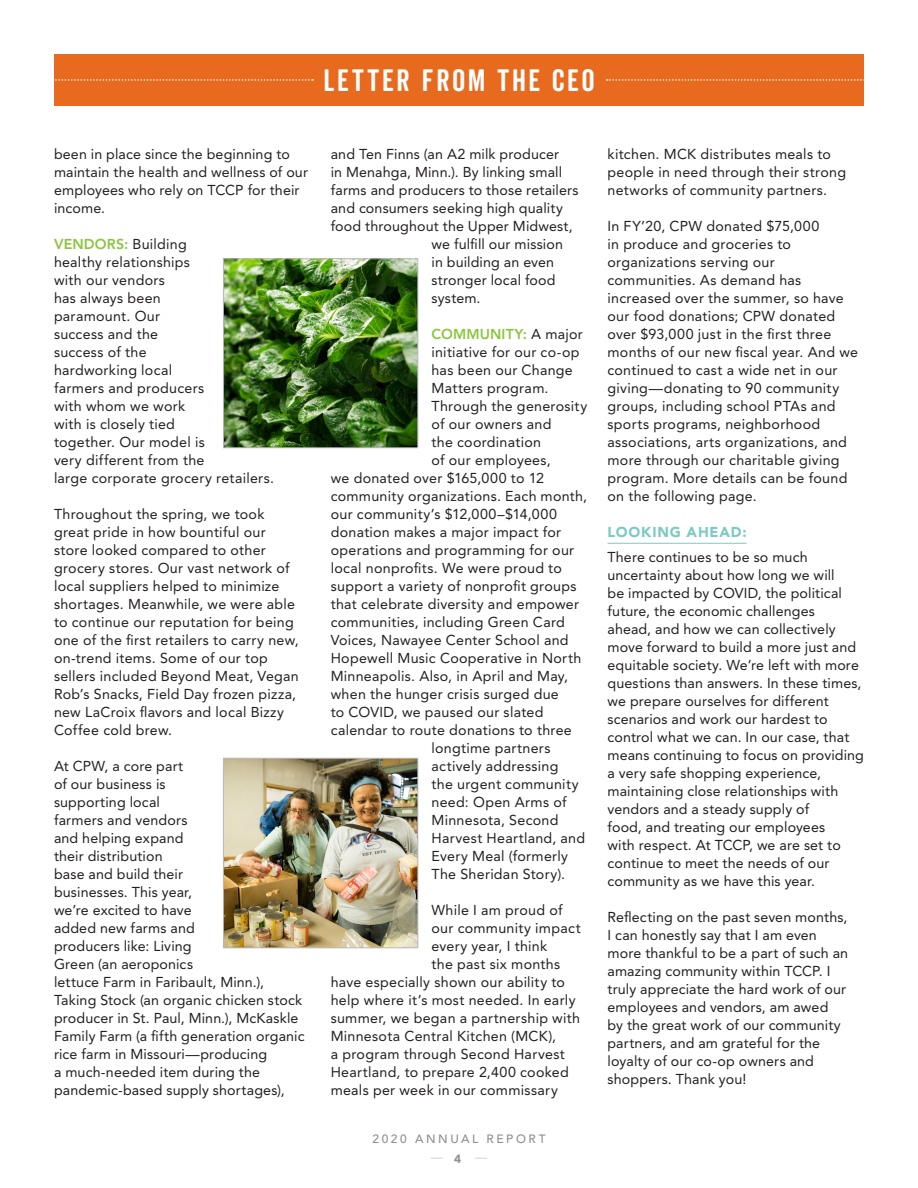
<style>
.page{position:relative;width:918px;height:1188px;background:#fff}
.page>*{position:absolute;margin:0;border:0;box-sizing:border-box;transform-origin:0 0}
.t1{font:30px "Veneer Clean Soft";letter-spacing:.095em;color:#fff}
.t2{font:14.25px/18px "Avenir LT Std";letter-spacing:.015em;color:#231f20}
.t3{font:800 14.25px "Avenir LT Std";letter-spacing:.01em;color:#8bc63e}
.t4{font:900 14.25px "Avenir LT Std";letter-spacing:.06em;color:#7acbc3}
.t5{font:500 12px "Avenir LT Std";letter-spacing:.22em;color:#8d8f92}
.t6{font:12px "Avenir LT Std";color:#c9cacc}
.s1{font-weight:800;color:#8bc63e}
.s2{font-weight:400;color:#231f20}
.s3{font-weight:900;color:#8d8f92}
</style>
<div class="page">
<hr style="left:608px;top:543px;width:139px;height:1px;background:#7acbc3">
<img style="left:225px;top:760px;width:191px;height:186px">
<div style="left:223px;top:758px;width:195px;height:190px;border:1px solid #b8b9bc"></div>
<div style="left:54px;top:54px;width:810px;height:52px;background:#e86a1f"></div>
<svg style="left:55px;top:79px;width:258px;height:2px"></svg>
<svg style="left:607px;top:79px;width:257px;height:2px"></svg>
<img style="left:225px;top:261px;width:191px;height:185px">
<div style="left:223px;top:259px;width:195px;height:189px;border:1px solid #b8b9bc"></div>
<p class="t1" style="left:323px;top:63px;width:273px">LETTER FROM THE CEO</p>
<p class="t2" style="left:54px;top:145px;width:256px">been in place since the beginning to maintain the health and wellness of our employees who rely on TCCP for their income.</p>
<p class="t2" style="left:54px;top:235px;width:222px"><span class="s1">VENDORS:</span> Building<br>healthy relationships<br>with our vendors<br>has always been<br>paramount. Our<br>success and the<br>success of the<br>hardworking local<br>farmers and producers<br>with whom we work<br>with is closely tied<br>together. Our model is<br>very different from the<br>large corporate grocery retailers.</p>
<p class="t2" style="left:54px;top:505px;width:246px">Throughout the spring, we took great pride in how bountiful our store looked compared to other grocery stores. Our vast network of local suppliers helped to minimize shortages. Meanwhile, we were able to continue our reputation for being one of the first retailers to carry new, on-trend items. Some of our top sellers included Beyond Meat, Vegan Rob’s Snacks, Field Day frozen pizza, new LaCroix flavors and local Bizzy Coffee cold brew.</p>
<p class="t2" style="left:54px;top:757px;width:252px">At CPW, a core part<br>of our business is<br>supporting local<br>farmers and vendors<br>and helping expand<br>their distribution<br>base and build their<br>businesses. This year,<br>we’re excited to have<br>added new farms and<br>producers like: Living<br>Green (an aeroponics<br>lettuce Farm in Faribault, Minn.),<br>Taking Stock (an organic chicken stock producer in St. Paul, Minn.), McKaskle<br>Family Farm (a fifth generation organic rice farm in Missouri—producing<br>a much-needed item during the pandemic-based supply shortages),</p>
<p class="t2" style="left:331px;top:145px;width:230px">and Ten Finns (an A2 milk producer</p>
<p class="t2" style="left:331px;top:163px;width:233px">in Menahga, Minn.). By linking small</p>
<p class="t2" style="left:331px;top:181px;width:249px">farms and producers to those retailers</p>
<p class="t2" style="left:331px;top:199px;width:234px">and consumers seeking high quality</p>
<p class="t2" style="left:331px;top:217px;width:243px">food throughout the Upper Midwest,</p>
<p class="t2" style="left:432px;top:235px;width:133px">we fulfill our mission</p>
<p class="t2" style="left:432px;top:253px;width:124px">in building an even</p>
<p class="t2" style="left:432px;top:271px;width:126px">stronger local food</p>
<p class="t2" style="left:432px;top:289px;width:51px">system.</p>
<p class="t3" style="left:432px;top:326px;width:153px">COMMUNITY: <span class="s2">A major</span></p>
<p class="t2" style="left:432px;top:343px;width:150px">initiative for our co-op</p>
<p class="t2" style="left:432px;top:361px;width:143px">has been our Change</p>
<p class="t2" style="left:432px;top:379px;width:119px">Matters program.</p>
<p class="t2" style="left:432px;top:397px;width:157px">Through the generosity</p>
<p class="t2" style="left:432px;top:415px;width:122px">of our owners and</p>
<p class="t2" style="left:432px;top:433px;width:111px">the coordination</p>
<p class="t2" style="left:432px;top:451px;width:121px">of our employees,</p>
<p class="t2" style="left:331px;top:469px;width:215px">we donated over $165,000 to 12</p>
<p class="t2" style="left:331px;top:487px;width:258px">community organizations. Each month,</p>
<p class="t2" style="left:331px;top:505px;width:228px">our community’s $12,000–$14,000</p>
<p class="t2" style="left:331px;top:523px;width:232px">donation makes a major impact for</p>
<p class="t2" style="left:331px;top:541px;width:245px">operations and programming for our</p>
<p class="t2" style="left:331px;top:559px;width:233px">local nonprofits. We were proud to</p>
<p class="t2" style="left:331px;top:577px;width:247px">support a variety of nonprofit groups</p>
<p class="t2" style="left:331px;top:595px;width:250px">that celebrate diversity and empower</p>
<p class="t2" style="left:331px;top:613px;width:236px">communities, including Green Card</p>
<p class="t2" style="left:331px;top:631px;width:239px">Voices, Nawayee Center School and</p>
<p class="t2" style="left:331px;top:649px;width:252px">Hopewell Music Cooperative in North</p>
<p class="t2" style="left:331px;top:667px;width:239px">Minneapolis. Also, in April and May,</p>
<p class="t2" style="left:331px;top:685px;width:230px">when the hunger crisis surged due</p>
<p class="t2" style="left:331px;top:703px;width:214px">to COVID, we paused our slated</p>
<p class="t2" style="left:331px;top:721px;width:243px">calendar to route donations to three</p>
<p class="t2" style="left:432px;top:739px;width:120px">longtime partners</p>
<p class="t2" style="left:432px;top:757px;width:129px">actively addressing</p>
<p class="t2" style="left:432px;top:775px;width:149px">the urgent community</p>
<p class="t2" style="left:432px;top:793px;width:137px">need: Open Arms of</p>
<p class="t2" style="left:432px;top:811px;width:128px">Minnesota, Second</p>
<p class="t2" style="left:432px;top:829px;width:155px">Harvest Heartland, and</p>
<p class="t2" style="left:432px;top:847px;width:138px">Every Meal (formerly</p>
<p class="t2" style="left:432px;top:865px;width:135px">The Sheridan Story).</p>
<p class="t2" style="left:432px;top:901px;width:133px">While I am proud of</p>
<p class="t2" style="left:432px;top:919px;width:151px">our community impact</p>
<p class="t2" style="left:432px;top:937px;width:117px">every year, I think</p>
<p class="t2" style="left:432px;top:955px;width:130px">the past six months</p>
<p class="t2" style="left:331px;top:973px;width:236px">have especially shown our ability to</p>
<p class="t2" style="left:331px;top:991px;width:246px">help where it’s most needed. In early</p>
<p class="t2" style="left:331px;top:1009px;width:251px">summer, we began a partnership with</p>
<p class="t2" style="left:331px;top:1027px;width:227px">Minnesota Central Kitchen (MCK),</p>
<p class="t2" style="left:331px;top:1045px;width:236px">a program through Second Harvest</p>
<p class="t2" style="left:331px;top:1063px;width:240px">Heartland, to prepare 2,400 cooked</p>
<p class="t2" style="left:331px;top:1081px;width:229px">meals per week in our commissary</p>
<p class="t5" style="left:372px;top:1132px;width:175px">2020 ANNUAL REPORT</p>
<p class="t6" style="left:431px;top:1150px;width:58px">— <span class="s3">4</span> —</p>
<p class="t2" style="left:608px;top:145px;width:240px">kitchen. MCK distributes meals to people in need through their strong networks of community partners.</p>
<p class="t2" style="left:608px;top:217px;width:252px">In FY’20, CPW donated $75,000<br>in produce and groceries to organizations serving our communities. As demand has increased over the summer, so have our food donations; CPW donated over $93,000 just in the first three months of our new fiscal year. And we continued to cast a wide net in our giving—donating to 90 community groups, including school PTAs and sports programs, neighborhood associations, arts organizations, and more through our charitable giving program. More details can be found on the following page.</p>
<p class="t4" style="left:608px;top:524px;width:141px">LOOKING AHEAD:</p>
<p class="t2" style="left:608px;top:548px;width:258px">There continues to be so much uncertainty about how long we will<br>be impacted by COVID, the political future, the economic challenges<br>ahead, and how we can collectively move forward to build a more just and equitable society. We’re left with more questions than answers. In these times, we prepare ourselves for different scenarios and work our hardest to control what we can. In our case, that means continuing to focus on providing a very safe shopping experience, maintaining close relationships with vendors and a steady supply of<br>food, and treating our employees<br>with respect. At TCCP, we are set to continue to meet the needs of our community as we have this year.</p>
<p class="t2" style="left:608px;top:908px;width:242px">Reflecting on the past seven months,<br>I can honestly say that I am even more thankful to be a part of such an amazing community within TCCP. I truly appreciate the hard work of our employees and vendors, am awed<br>by the great work of our community partners, and am grateful for the loyalty of our co-op owners and shoppers. Thank you!</p>
</div>
